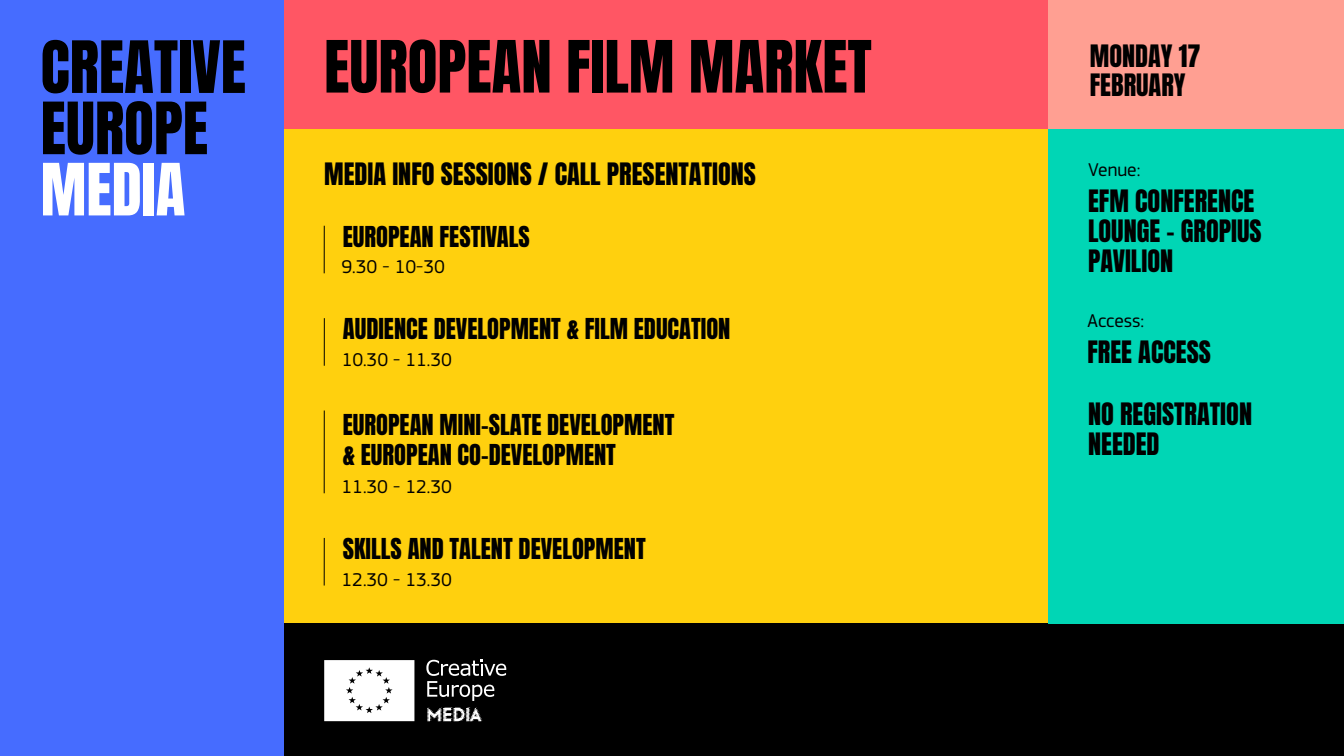
<style>
.page{position:relative;width:1344px;height:756px;background:#fff}
.page>*{position:absolute;margin:0;border:0;box-sizing:border-box;transform-origin:0 0}
.t1{font:61.25px/61.2px "Anton";color:#000}
.t2{font:61.25px "Anton";color:#fff}
.t3{font:26.25px/29.7px "Anton";color:#000}
.t4{font:24.5px/29.4px "Anton";color:#000}
.t5{font:19.25px "EC Square Sans Pro";color:#000}
</style>
<div class="page">
<div style="left:284px;top:129px;width:765px;height:494px;background:#ffd00e"></div>
<div style="left:284px;top:623px;width:1060px;height:133px;background:#000"></div>
<div style="left:1049px;top:129px;width:295px;height:494px;background:#00d6b5"></div>
<div style="left:284px;top:0;width:765px;height:129px;background:#ff5664"></div>
<div style="left:1049px;top:0;width:295px;height:129px;background:#ff9f92"></div>
<div style="left:0;top:0;width:284px;height:756px;background:#466cff"></div>
<hr style="left:324px;top:226px;width:1px;height:47px;background:#000">
<hr style="left:324px;top:411px;width:1px;height:82px;background:#000">
<hr style="left:324px;top:538px;width:1px;height:48px;background:#000">
<hr style="left:324px;top:318px;width:1px;height:48px;background:#000">
<svg style="left:426px;top:660px;width:80px;height:41px"></svg>
<svg style="left:324px;top:660px;width:90px;height:61px;background:#f4f4f4"></svg>
<svg style="left:427px;top:707px;width:55px;height:14px"></svg>
<h1 class="t1" style="left:41px;top:41px;width:207px">CREATIVE<br>EUROPE</h1>
<h1 class="t2" style="left:41px;top:158px;width:146px">MEDIA</h1>
<h1 class="t1" style="left:324px;top:41px;width:549px">EUROPEAN FILM MARKET</h1>
<p class="t3" style="left:1090px;top:43px;width:112px">MONDAY 17<br>FEBRUARY</p>
<p class="t3" style="left:324px;top:161px;width:433px">MEDIA INFO SESSIONS / CALL PRESENTATIONS</p>
<p class="t4" style="left:343px;top:224px;width:189px">EUROPEAN FESTIVALS</p>
<p class="t5" style="left:342px;top:256px;width:105px">9.30 - 10-30</p>
<p class="t4" style="left:343px;top:316px;width:389px">AUDIENCE DEVELOPMENT &amp; FILM EDUCATION</p>
<p class="t5" style="left:342px;top:348px;width:112px">10.30 - 11.30</p>
<p class="t4" style="left:343px;top:412px;width:333px">EUROPEAN MINI-SLATE DEVELOPMENT &amp; EUROPEAN CO-DEVELOPMENT</p>
<p class="t5" style="left:342px;top:476px;width:112px">11.30 - 12.30</p>
<p class="t4" style="left:343px;top:536px;width:305px">SKILLS AND TALENT DEVELOPMENT</p>
<p class="t5" style="left:342px;top:568px;width:112px">12.30 - 13.30</p>
<p class="t5" style="left:1088px;top:158px;width:54px">Venue:</p>
<p class="t3" style="left:1088px;top:188px;width:175px">EFM CONFERENCE<br>LOUNGE - GROPIUS<br>PAVILION</p>
<p class="t5" style="left:1088px;top:309px;width:58px">Access:</p>
<p class="t3" style="left:1088px;top:339px;width:125px">FREE ACCESS</p>
<p class="t3" style="left:1088px;top:401px;width:165px">NO REGISTRATION<br>NEEDED</p>
</div>
